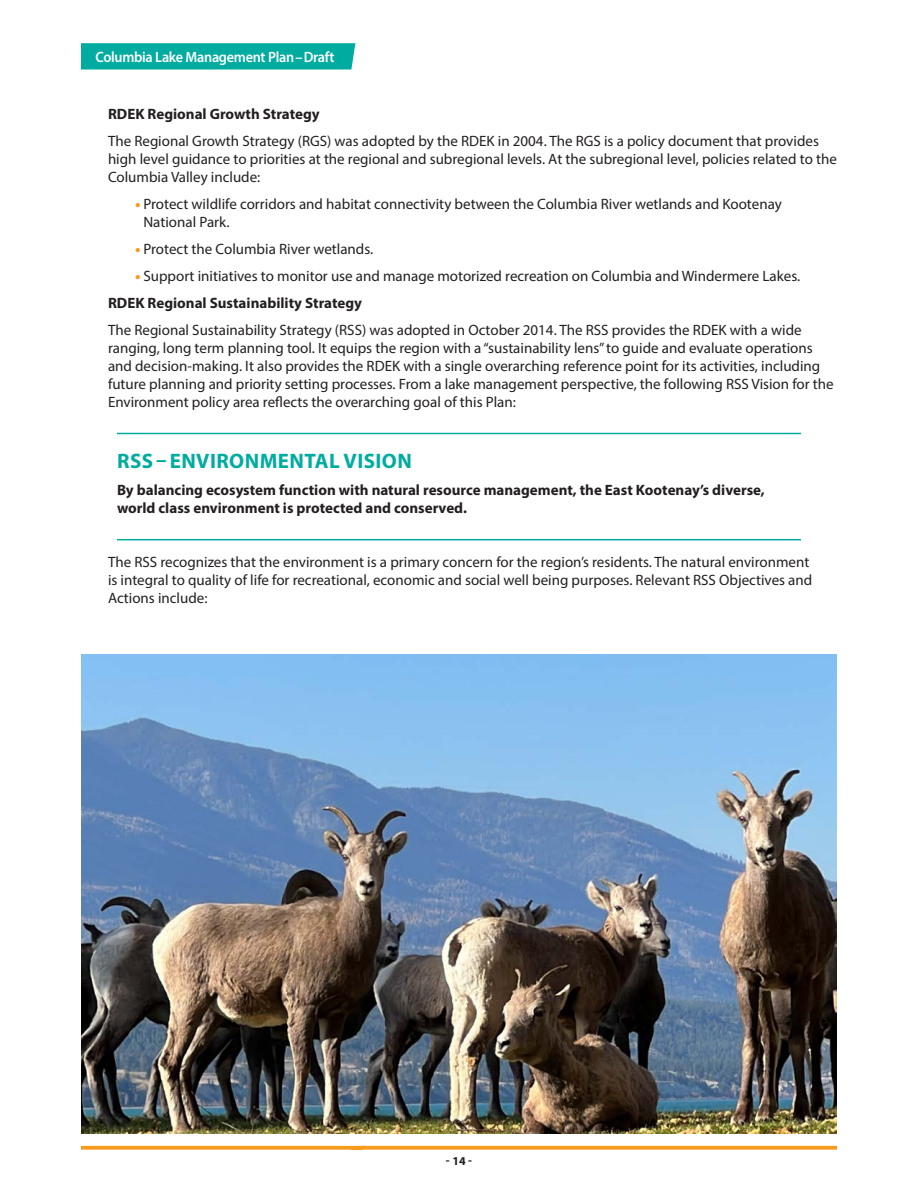
<style>
.page{position:relative;width:918px;height:1188px;background:#fff}
.page>*{position:absolute;margin:0;border:0;box-sizing:border-box;transform-origin:0 0}
.t1{font:700 21px "Myriad Pro";letter-spacing:.02em;color:#00aca0}
.bullets{font:15px/18px "Myriad Pro";color:#231f20}
.t2{font:700 15px/18px "Myriad Pro";color:#231f20}
.t3{font:600 15px "Myriad Pro";letter-spacing:-.02em;color:#fff;scale:.95 1}
.t4{font:700 12px "Myriad Pro";color:#231f20}
.s1{font-weight:900;color:#f89a1c}
</style>
<div class="page">
<svg style="left:81px;top:1146px;width:756px;height:4px;background:#f8a22e"></svg>
<svg style="left:81px;top:43px;width:274px;height:27px;background:#07aea2"></svg>
<hr style="left:117px;top:433px;width:684px;height:1px;background:#00aca0">
<hr style="left:117px;top:539px;width:684px;height:1px;background:#00aca0">
<img style="left:81px;top:654px;width:756px;height:480px">
<p class="t3" style="left:96px;top:47px;width:253px">Columbia Lake Management Plan–Draft</p>
<p class="t2" style="left:108px;top:105px;width:213px">RDEK Regional Growth Strategy</p>
<p class="bullets" style="left:108px;top:132px;width:730px">The Regional Growth Strategy (RGS) was adopted by the RDEK in 2004. The RGS is a policy document that provides high level guidance to priorities at the regional and subregional levels. At the subregional level, policies related to the<br>Columbia Valley include:</p>
<p class="bullets" style="left:143px;top:195px;width:640px;text-indent:-8px"><span class="s1">•</span> Protect wildlife corridors and habitat connectivity between the Columbia River wetlands and Kootenay<br>National Park.</p>
<p class="bullets" style="left:135px;top:240px;width:240px"><span class="s1">•</span> Protect the Columbia River wetlands.</p>
<p class="bullets" style="left:135px;top:267px;width:667px"><span class="s1">•</span> Support initiatives to monitor use and manage motorized recreation on Columbia and Windermere Lakes.</p>
<h3 class="t2" style="left:108px;top:294px;width:256px">RDEK Regional Sustainability Strategy</h3>
<p class="bullets" style="left:108px;top:321px;width:727px">The Regional Sustainability Strategy (RSS) was adopted in October 2014. The RSS provides the RDEK with a wide ranging, long term planning tool. It equips the region with a “sustainability lens” to guide and evaluate operations and decision-making. It also provides the RDEK with a single overarching reference point for its activities, including future planning and priority setting processes. From a lake management perspective, the following RSS Vision for the Environment policy area reflects the overarching goal of this Plan:</p>
<h1 class="t1" style="left:117px;top:448px;width:296px">RSS – ENVIRONMENTAL VISION</h1>
<p class="t2" style="left:117px;top:481px;width:649px">By balancing ecosystem function with natural resource management, the East Kootenay’s diverse, world class environment is protected and conserved.</p>
<p class="bullets" style="left:108px;top:553px;width:706px">The RSS recognizes that the environment is a primary concern for the region’s residents. The natural environment is integral to quality of life for recreational, economic and social well being purposes. Relevant RSS Objectives and<br>Actions include:</p>
<p class="t4" style="left:446px;top:1153px;width:28px">- 14 -</p>
</div>
